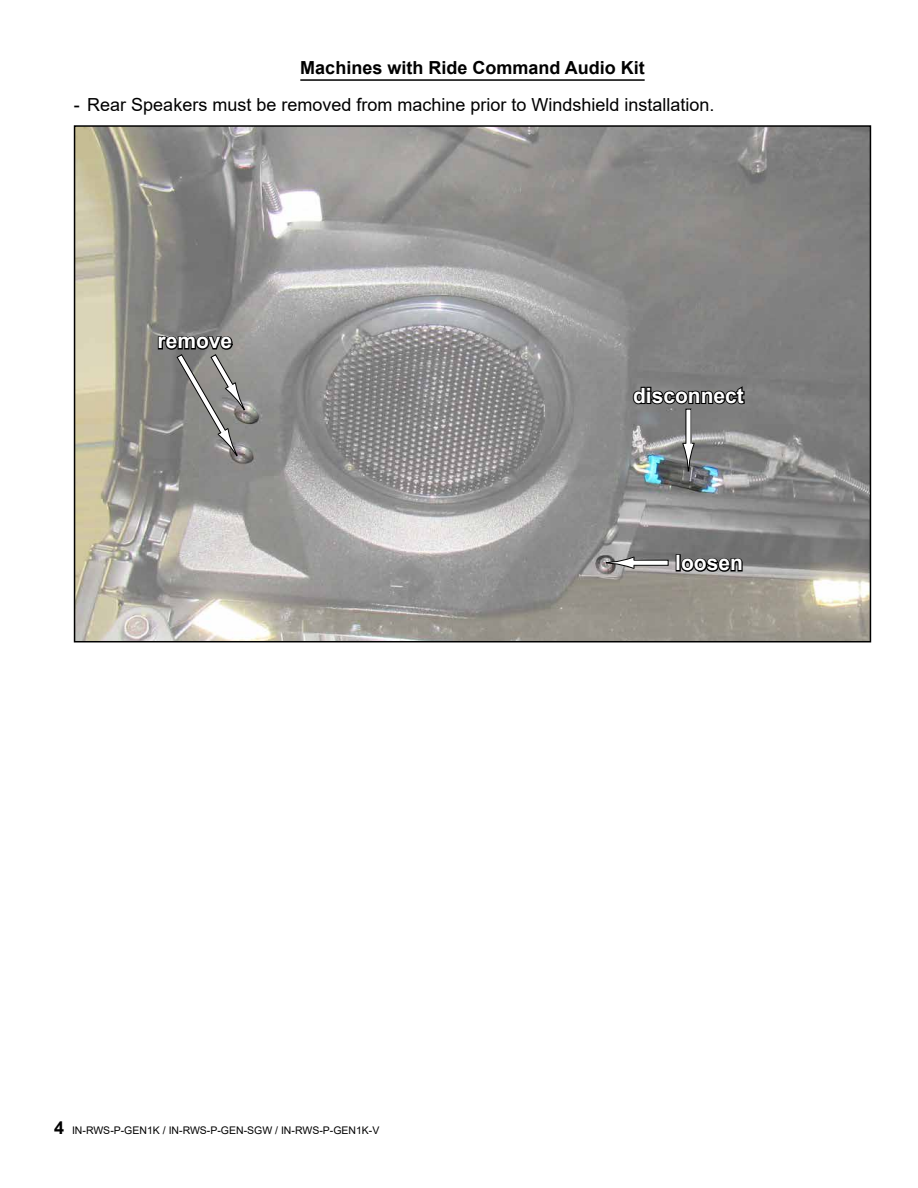
<style>
.page{position:relative;width:918px;height:1188px;background:#fff}
.page>*{position:absolute;margin:0;border:0;box-sizing:border-box;transform-origin:0 0}
.t1{font:700 21px "Arial";color:#fff}
.t2{font:18px "Arial";color:#000}
.t3{font:700 18px "Arial";color:#000}
.t4{font:10.5px "Arial";color:#000}
.s1{font-weight:700;font-size:18px}
</style>
<div class="page">
<img style="left:77px;top:128px;width:791px;height:511px">
<svg style="left:631px;top:372px;width:115px;height:34px;background:#575757"></svg>
<div style="left:686px;top:409px;width:5px;height:35px;background:#fff"></div>
<svg style="left:682px;top:443px;width:13px;height:29px"></svg>
<div style="left:634px;top:560px;width:34px;height:5px;background:#fff"></div>
<div style="left:633px;top:560px;width:36px;height:6px;border:1px solid #000"></div>
<svg style="left:606px;top:556px;width:29px;height:13px"></svg>
<div style="left:676px;top:554px;width:5px;height:18px;border:2px solid #000"></div>
<svg style="left:679px;top:556px;width:65px;height:17px"></svg>
<svg style="left:157px;top:334px;width:88px;height:122px;background:#828180"></svg>
<hr style="left:300px;top:79px;width:345px;height:2px;background:#000">
<p class="t3" style="left:300px;top:55px;width:346px">Machines with Ride Command Audio Kit</p>
<p class="t2" style="left:74px;top:93px;width:642px">- Rear Speakers must be removed from machine prior to Windshield installation.</p>
<p class="t1" style="left:158px;top:326px;width:76px">remove</p>
<p class="t4" style="left:54px;top:1123px;width:327px"><span class="s1">4</span> IN-RWS-P-GEN1K / IN-RWS-P-GEN-SGW / IN-RWS-P-GEN1K-V</p>
<p class="t1" style="left:633px;top:381px;width:112px">disconnect</p>
<p class="t1" style="left:675px;top:548px;width:69px">loosen</p>
</div>
